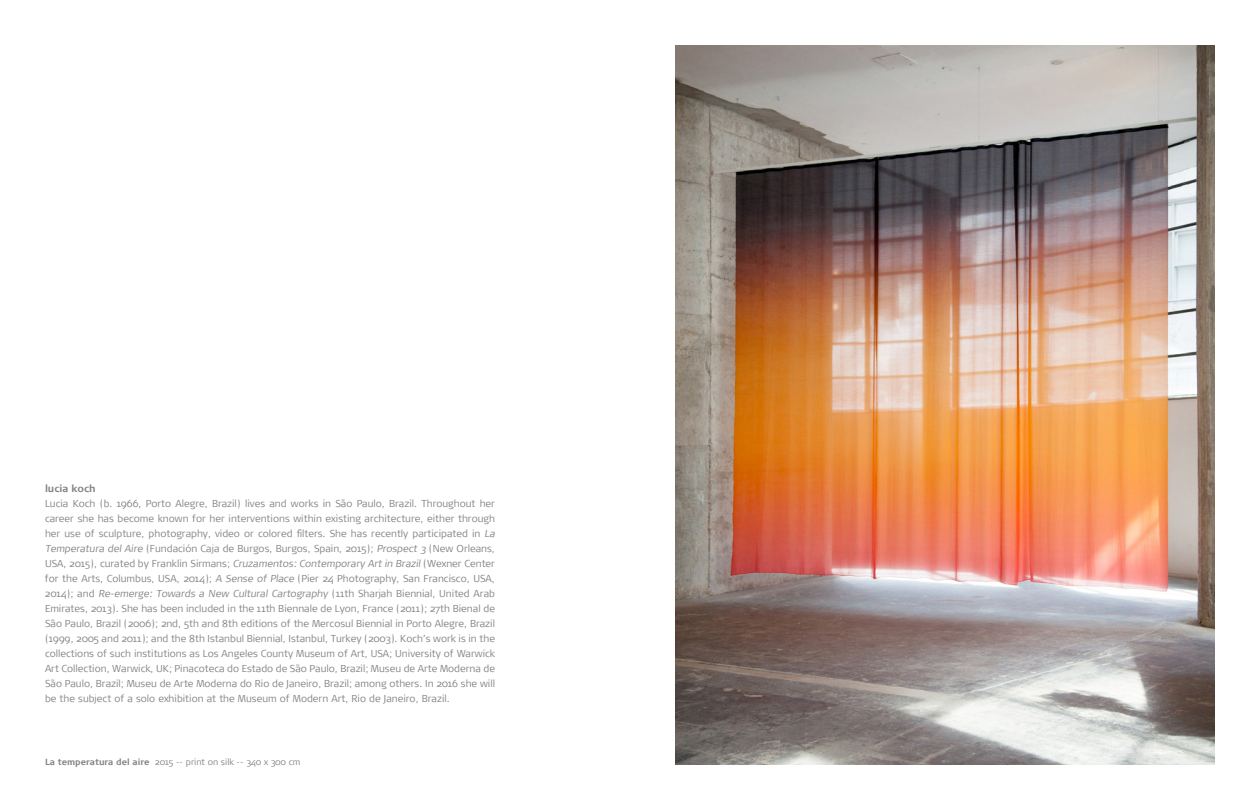
<style>
.page{position:relative;width:1260px;height:810px;background:#fff}
.page>*{position:absolute;margin:0;border:0;box-sizing:border-box;transform-origin:0 0}
.t1{font:300 10px/15px "Signa";color:#808285}
.t2{font:700 10px "Signa";color:#808285}
.t3{font:300 8.75px "Signa";color:#808285}
.s1{font-weight:700}
</style>
<div class="page">
<img style="left:675px;top:45px;width:540px;height:720px">
<p class="t2" style="left:45px;top:482px;width:52px">lucia koch</p>
<p class="t1" style="left:45px;top:496px;width:453px">Lucia Koch (b. 1966, Porto Alegre, Brazil) lives and works in São Paulo, Brazil. Throughout her career she has become known for her interventions within existing architecture, either through her use of sculpture, photography, video or colored filters. She has recently participated in La Temperatura del Aire (Fundación Caja de Burgos, Burgos, Spain, 2015); Prospect 3 (New Orleans, USA, 2015), curated by Franklin Sirmans; Cruzamentos: Contemporary Art in Brazil (Wexner Center for the Arts, Columbus, USA, 2014); A Sense of Place (Pier 24 Photography, San Francisco, USA, 2014 ) ; a n d Re-emerge: Towards a New Cultural Cartography ( 11t h S h a rj a h B i e n n i a l , U n i ted Ara b Emirates, 2013). She has been included in the 11th Biennale de Lyon, France (2011); 27th Bienal de São Paulo, Brazil (2006); 2nd, 5th and 8th editions of the Mercosul Biennial in Porto Alegre, Brazil (1999, 2005 and 2011); and the 8th Istanbul Biennial, Istanbul, Turkey (2003). Koch’s work is in the collections of such institutions as Los Angeles County Museum of Art, USA; University of Warwick Art Collection, Warwick, UK; Pinacoteca do Estado de São Paulo, Brazil; Museu de Arte Moderna de São Paulo, Brazil; Museu de Arte Moderna do Rio de Janeiro, Brazil; among others. In 2016 she will be the subject of a solo exhibition at the Museum of Modern Art, Rio de Janeiro, Brazil.</p>
<p class="t3" style="left:45px;top:757px;width:257px"><span class="s1">La temperatura del aire</span> 2015 -- print on silk -- 340 x 300 cm</p>
</div>
